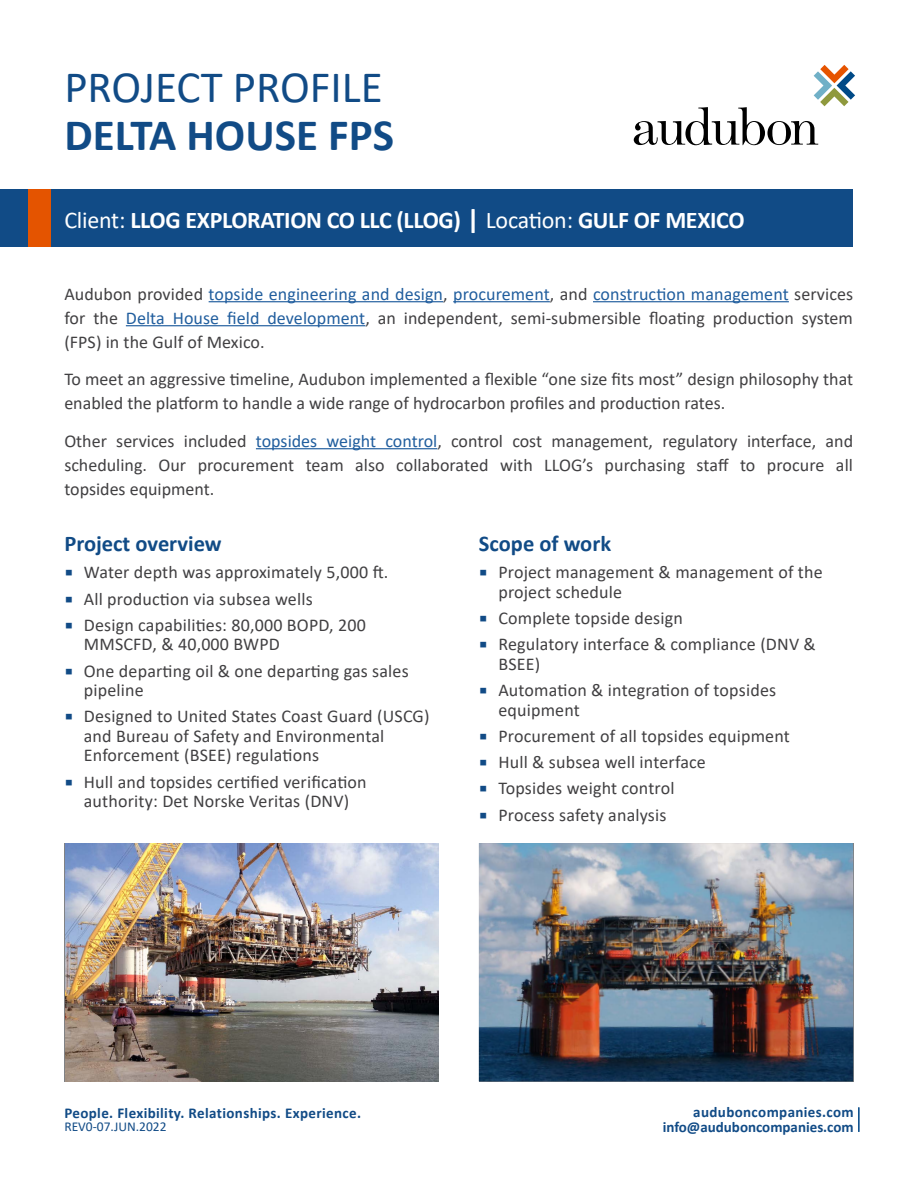
<style>
.page{position:relative;width:918px;height:1188px;background:#fff}
.page>*{position:absolute;margin:0;border:0;box-sizing:border-box;transform-origin:0 0}
.t1{font:45px "Calibri";color:#114b86}
.t2{font:700 45px "Calibri";color:#114b86}
.t3{font:700 24px "Calibri";letter-spacing:-.015em;color:#fff}
.t4{font:700 22.5px "Calibri";color:#114b86}
.t5{font:18px/19.5px "Calibri";letter-spacing:.01em;color:#414042}
.t6{font:700 15px "Calibri";letter-spacing:.025em;color:#114b86}
.t7{font:700 15px "Calibri";color:#114b86}
.t8{font:13.5px "Calibri";color:#114b86}
.s1{font-weight:400}
.s2{font-size:27px}
.s3{color:#215e9e}
.s4{font-family:"Franklin Gothic";font-size:25.5px;color:#114b86}
</style>
<div class="page">
<svg style="left:634px;top:65px;width:221px;height:80px"></svg>
<div style="left:0;top:189px;width:852px;height:58px;background:#114b86"></div>
<hr style="left:209px;top:301px;width:234px;height:1px;background:#215e9e">
<hr style="left:453px;top:301px;width:97px;height:1px;background:#215e9e">
<hr style="left:593px;top:301px;width:196px;height:1px;background:#215e9e">
<hr style="left:126px;top:325px;width:239px;height:1px;background:#215e9e">
<hr style="left:256px;top:448px;width:181px;height:1px;background:#215e9e">
<svg style="left:858px;top:1107px;width:1px;height:25px"></svg>
<div style="left:29px;top:189px;width:22px;height:58px;background:#e45400"></div>
<img style="left:65px;top:843px;width:374px;height:239px">
<img style="left:479px;top:843px;width:374px;height:238px">
<h1 class="t1" style="left:64px;top:56px;width:320px">PROJECT PROFILE</h1>
<h1 class="t2" style="left:64px;top:103px;width:331px">DELTA HOUSE FPS</h1>
<h2 class="t3" style="left:64px;top:203px;width:682px"><span class="s1">Client:</span> LLOG EXPLORATION CO LLC (LLOG) <span class="s2">|</span> <span class="s1">Location:</span> GULF OF MEXICO</h2>
<p class="t5" style="left:64px;top:281px;width:790px;line-height:24px;text-align:justify">Audubon provided <span class="s3">topside engineering and design</span>, <span class="s3">procurement</span>, and <span class="s3">construction management</span> services for the <span class="s3">Delta House field development</span>, an independent, semi-submersible floating production system (FPS) in the Gulf of Mexico.</p>
<p class="t5" style="left:64px;top:367px;width:790px;line-height:24px">To meet an aggressive timeline, Audubon implemented a flexible “one size fits most” design philosophy that enabled the platform to handle a wide range of hydrocarbon profiles and production rates.</p>
<p class="t5" style="left:64px;top:428px;width:790px;line-height:24px;text-align:justify">Other services included <span class="s3">topsides weight control</span>, control cost management, regulatory interface, and scheduling. Our procurement team also collaborated with LLOG’s purchasing staff to procure all topsides equipment.</p>
<p class="t4" style="left:64px;top:528px;width:159px">Project overview</p>
<p class="t4" style="left:479px;top:528px;width:134px">Scope of work</p>
<p class="t5" style="left:64px;top:562px;width:326px"><span class="s4">▪</span> Water depth was approximately 5,000 ft.</p>
<p class="t5" style="left:64px;top:588px;width:250px"><span class="s4">▪</span> All production via subsea wells</p>
<p class="t5" style="left:84px;top:615px;width:284px;text-indent:-19px"><span class="s4">▪</span> Design capabilities: 80,000 BOPD, 200<br>MMSCFD, &amp; 40,000 BWPD</p>
<p class="t5" style="left:84px;top:660px;width:326px;text-indent:-19px"><span class="s4">▪</span> One departing oil &amp; one departing gas sales pipeline</p>
<p class="t5" style="left:84px;top:706px;width:347px;text-indent:-19px"><span class="s4">▪</span> Designed to United States Coast Guard (USCG) and Bureau of Safety and Environmental<br>Enforcement (BSEE) regulations</p>
<p class="t5" style="left:64px;top:771px;width:304px;text-align:center"><span class="s4">▪</span> Hull and topsides certified verification authority: Det Norske Veritas (DNV)</p>
<p class="t5" style="left:498px;top:562px;width:326px;text-indent:-19px"><span class="s4">▪</span> Project management &amp; management of the project schedule</p>
<p class="t5" style="left:479px;top:608px;width:206px"><span class="s4">▪</span> Complete topside design</p>
<p class="t5" style="left:498px;top:634px;width:319px;text-indent:-19px"><span class="s4">▪</span> Regulatory interface &amp; compliance (DNV &amp;<br>BSEE)</p>
<p class="t5" style="left:498px;top:680px;width:279px;text-indent:-19px"><span class="s4">▪</span> Automation &amp; integration of topsides equipment</p>
<p class="t5" style="left:479px;top:726px;width:313px"><span class="s4">▪</span> Procurement of all topsides equipment</p>
<p class="t5" style="left:479px;top:752px;width:229px"><span class="s4">▪</span> Hull &amp; subsea well interface</p>
<p class="t5" style="left:479px;top:778px;width:197px"><span class="s4">▪</span> Topsides weight control</p>
<p class="t5" style="left:479px;top:804px;width:189px"><span class="s4">▪</span> Process safety analysis</p>
<p class="t6" style="left:64px;top:1102px;width:298px">People. Flexibility. Relationships. Experience.</p>
<p class="t6" style="left:693px;top:1101px;width:162px">auduboncompanies.com</p>
<p class="t8" style="left:64px;top:1117px;width:104px">REV0-07.JUN.2022</p>
<p class="t7" style="left:663px;top:1116px;width:193px">info@auduboncompanies.com</p>
</div>
